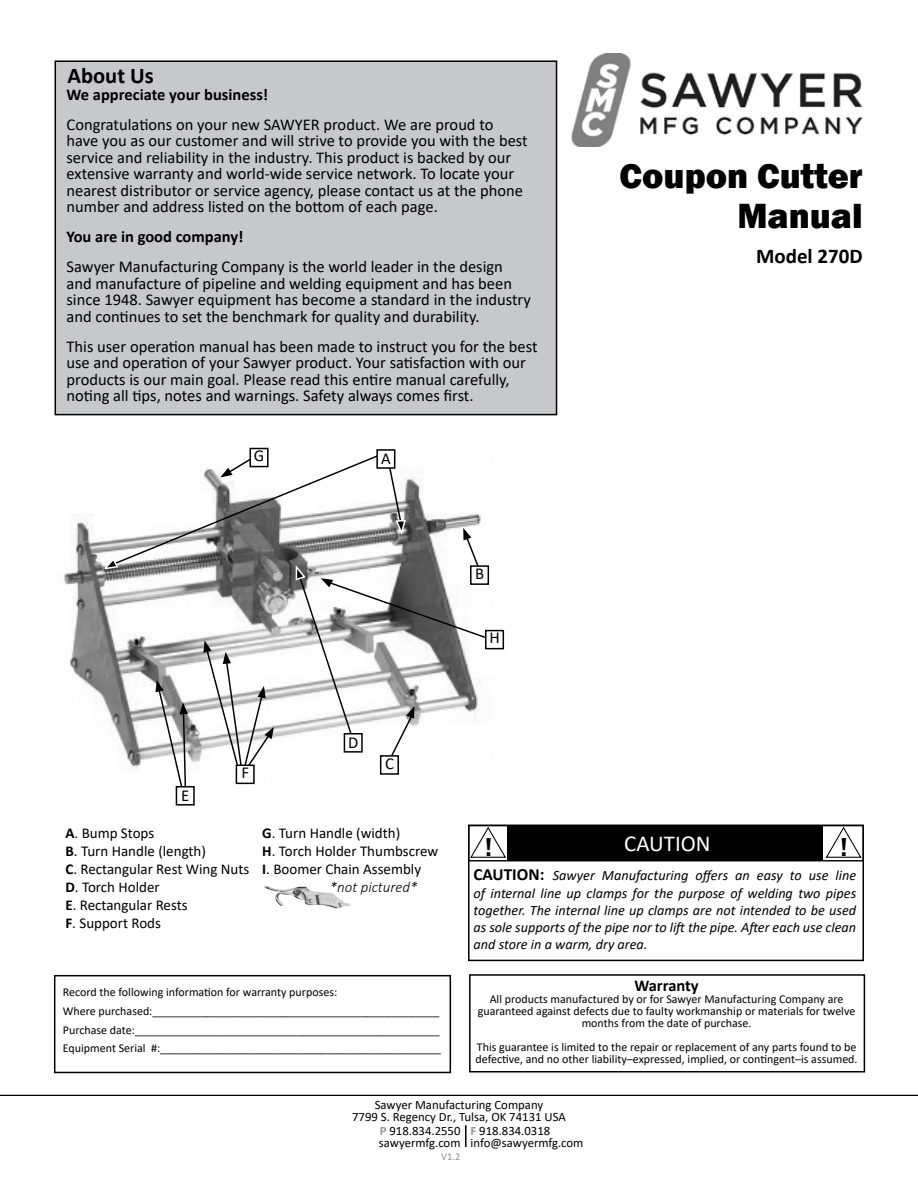
<style>
.page{position:relative;width:918px;height:1188px;background:#fff}
.page>*{position:absolute;margin:0;border:0;box-sizing:border-box;transform-origin:0 0}
.t1{font:800 36px/40.5px "Franklin Gothic";color:#000;text-align:right}
.t2{font:700 26.7px "Cambria";color:#000}
.t3{font:22.8px "Calibri";color:#fff}
.t4{font:700 22.5px "Calibri";color:#000}
.t5{font:700 21px "Calibri";color:#000}
.t6{font:16.65px "Calibri";color:#000}
.t7{font:16.5px/16.5px "Calibri";color:#000}
.t8{font:700 16.5px "Calibri";color:#000}
.t9{font:15px/18px "Calibri";color:#000}
.t10{font:italic 300 15px "Calibri";color:#000}
.t11{font:italic 14.25px/17.1px "Calibri";color:#000;text-align:justify}
.t12{font:12.75px/12px "Calibri";color:#000}
.t13{font:12px/12px "Calibri";color:#000}
.t14{font:10.5px "Calibri";color:#8f9194}
.s1{font-weight:700}
.s2{font-weight:700;font-style:normal;font-size:17.1px}
.s3{font-weight:700;color:#939598}
</style>
<div class="page">
<div style="left:55px;top:61px;width:502px;height:354px;background:#c7c8ca"></div>
<div style="left:55px;top:60px;width:502px;height:355px;border:2px solid #000"></div>
<div style="left:469px;top:974px;width:396px;height:98px;border:2px solid #000"></div>
<div style="left:54px;top:975px;width:397px;height:98px;border:2px solid #000"></div>
<img style="left:571px;top:54px;width:293px;height:93px">
<hr style="left:0;top:1095px;width:918px;height:1px;background:#000">
<svg style="left:465px;top:1125px;width:1px;height:22px"></svg>
<img style="left:62px;top:447px;width:443px;height:253px">
<div style="left:507px;top:826px;width:316px;height:35px;background:#000"></div>
<svg style="left:471px;top:828px;width:35px;height:30px"></svg>
<svg style="left:825px;top:828px;width:36px;height:30px"></svg>
<div style="left:468px;top:825px;width:396px;height:136px;border:2px solid #000"></div>
<div style="left:376px;top:449px;width:19px;height:20px;border:2px solid #000"></div>
<svg style="left:103px;top:452px;width:386px;height:351px"></svg>
<div style="left:250px;top:448px;width:18px;height:19px;background:#fff"></div>
<div style="left:250px;top:448px;width:19px;height:19px;border:2px solid #000"></div>
<div style="left:471px;top:566px;width:17px;height:18px;background:#fff"></div>
<div style="left:470px;top:565px;width:19px;height:20px;border:2px solid #000"></div>
<div style="left:486px;top:631px;width:17px;height:18px;background:#fff"></div>
<div style="left:485px;top:630px;width:19px;height:19px;border:2px solid #000"></div>
<div style="left:381px;top:756px;width:17px;height:18px;background:#fff"></div>
<div style="left:380px;top:755px;width:19px;height:20px;border:2px solid #000"></div>
<div style="left:176px;top:787px;width:18px;height:18px;background:#fff"></div>
<div style="left:176px;top:786px;width:19px;height:20px;border:2px solid #000"></div>
<img style="left:264px;top:886px;width:87px;height:23px">
<h3 class="t4" style="left:68px;top:60px;width:88px">About Us</h3>
<p class="t8" style="left:67px;top:83px;width:203px">We appreciate your business!</p>
<p class="t7" style="left:67px;top:116px;width:463px">Congratulations on your new SAWYER product. We are proud to have you as our customer and will strive to provide you with the best service and reliability in the industry. This product is backed by our extensive warranty and world-wide service network. To locate your nearest distributor or service agency, please contact us at the phone number and address listed on the bottom of each page.</p>
<p class="t8" style="left:67px;top:225px;width:179px">You are in good company!</p>
<p class="t7" style="left:67px;top:258px;width:466px">Sawyer Manufacturing Company is the world leader in the design and manufacture of pipeline and welding equipment and has been since 1948. Sawyer equipment has become a standard in the industry and continues to set the benchmark for quality and durability.</p>
<p class="t7" style="left:67px;top:338px;width:473px">This user operation manual has been made to instruct you for the best use and operation of your Sawyer product. Your satisfaction with our products is our main goal. Please read this entire manual carefully, noting all tips, notes and warnings. Safety always comes first.</p>
<p class="t6" style="left:254px;top:444px;width:12px">G</p>
<p class="t6" style="left:181px;top:784px;width:10px">E</p>
<p class="t6" style="left:241px;top:761px;width:9px">F</p>
<p class="t6" style="left:381px;top:447px;width:11px">A</p>
<p class="t6" style="left:348px;top:731px;width:12px">D</p>
<p class="t6" style="left:385px;top:752px;width:10px">C</p>
<p class="t6" style="left:475px;top:562px;width:11px">B</p>
<p class="t6" style="left:489px;top:626px;width:12px">H</p>
<h1 class="t1" style="left:620px;top:155px;width:244px">Coupon Cutter<br>Manual</h1>
<p class="t5" style="left:756px;top:241px;width:108px">Model 270D</p>
<p class="t9" style="left:65px;top:824px;width:185px"><span class="s1">A</span>. Bump Stops<br><span class="s1">B</span>. Turn Handle (length)<br><span class="s1">C</span>. Rectangular Rest Wing Nuts<br><span class="s1">D</span>. Torch Holder<br><span class="s1">E</span>. Rectangular Rests<br><span class="s1">F</span>. Support Rods</p>
<p class="t9" style="left:262px;top:824px;width:140px"><span class="s1">G</span>. Turn Handle (width)</p>
<p class="t9" style="left:262px;top:842px;width:178px"><span class="s1">H</span>. Torch Holder Thumbscrew</p>
<p class="t9" style="left:262px;top:860px;width:160px"><span class="s1">I</span>. Boomer Chain Assembly</p>
<p class="t10" style="left:330px;top:878px;width:89px">*not pictured*</p>
<p class="t13" style="left:63px;top:982px;width:380px;line-height:18.8px">Record the following information for warranty purposes:<br>Where purchased:________________________________________________ Purchase date:___________________________________________________ Equipment Serial #:_______________________________________________</p>
<h2 class="t2" style="left:484px;top:828px;width:10px">!</h2>
<h3 class="t3" style="left:624px;top:827px;width:88px">CAUTION</h3>
<h2 class="t2" style="left:839px;top:828px;width:10px">!</h2>
<p class="t11" style="left:474px;top:867px;width:384px"><span class="s2">CAUTION:</span> Sawyer Manufacturing offers an easy to use line of internal line up clamps for the purpose of welding two pipes together. The internal line up clamps are not intended to be used as sole supports of the pipe nor to lift the pipe. After each use clean and store in a warm, dry area.</p>
<p class="t8" style="left:634px;top:974px;width:66px">Warranty</p>
<p class="t13" style="left:478px;top:993px;width:379px;text-align:center">All products manufactured by or for Sawyer Manufacturing Company are guaranteed against defects due to faulty workmanship or materials for twelve months from the date of purchase.</p>
<p class="t13" style="left:476px;top:1041px;width:384px">This guarantee is limited to the repair or replacement of any parts found to be defective, and no other liability–expressed, implied, or contingent–is assumed.</p>
<p class="t12" style="left:352px;top:1098px;width:215px;text-align:center">Sawyer Manufacturing Company<br>7799 S. Regency Dr., Tulsa, OK 74131 USA</p>
<p class="t12" style="left:471px;top:1125px;width:114px"><span class="s3">F</span> 918.834.0318 info@sawyermfg.com</p>
<p class="t12" style="left:379px;top:1125px;width:83px"><span class="s3">P</span> 918.834.2550 sawyermfg.com</p>
<p class="t14" style="left:441px;top:1149px;width:21px">V1.2</p>
</div>
